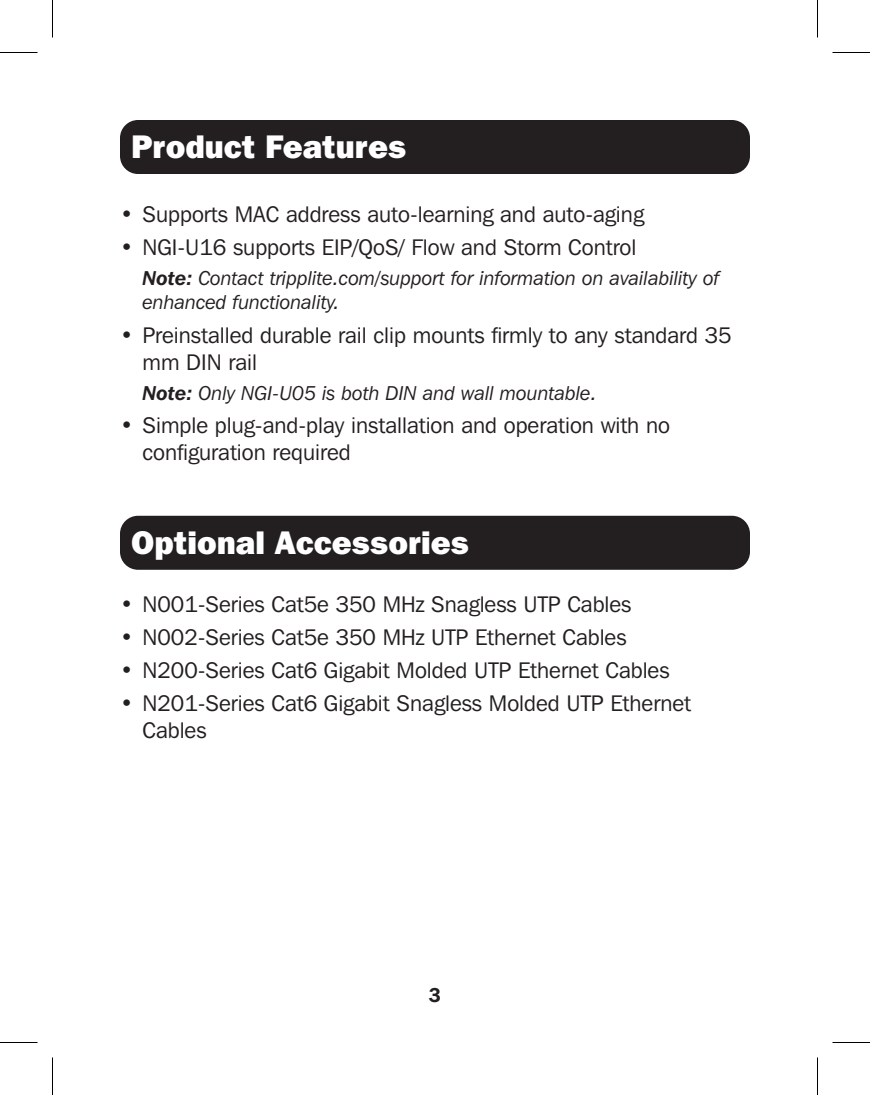
<style>
.page{position:relative;width:870px;height:1095px;background:#fff}
.page>*{position:absolute;margin:0;border:0;box-sizing:border-box;transform-origin:0 0}
.Page_Header_-_Black{font:800 32.5px "Franklin Gothic IT Cby BT";color:#fff}
.t1{font:22.5px/27px "Franklin Gothic IT Cby BT";color:#231f20}
.Bullet_Copy_9pt{font:italic 20px/24px "Franklin Gothic IT Cby BT";color:#231f20}
.t2{font:600 20px "Franklin Gothic IT Cby BT";color:#231f20}
.s1{font-weight:600}
</style>
<div class="page">
<div style="left:120px;top:120px;width:630px;height:54px;background:#231f20;border-radius:18px"></div>
<div style="left:120px;top:516px;width:630px;height:54px;background:#231f20;border-radius:18px"></div>
<hr style="left:0;top:52px;width:38px;height:1px;background:#000">
<hr style="left:832px;top:52px;width:38px;height:1px;background:#000">
<hr style="left:0;top:1042px;width:38px;height:1px;background:#000">
<hr style="left:832px;top:1042px;width:38px;height:1px;background:#000">
<hr style="left:52px;top:0;width:1px;height:38px;background:#000">
<hr style="left:52px;top:1058px;width:1px;height:37px;background:#000">
<hr style="left:817px;top:0;width:1px;height:38px;background:#000">
<hr style="left:817px;top:1058px;width:1px;height:37px;background:#000">
<p class="Page_Header_-_Black" style="left:131px;top:126px;width:277px">Product Features</p>
<p class="t1" style="left:120px;top:200px;width:526px">• Supports MAC address auto-learning and auto-aging</p>
<p class="t1" style="left:120px;top:233px;width:518px">• NGI-U16 supports EIP/QoS/ Flow and Storm Control</p>
<p class="Bullet_Copy_9pt" style="left:142px;top:266px;width:578px"><span class="s1">Note:</span> Contact tripplite.com/support for information on availability of enhanced functionality.</p>
<p class="t1" style="left:142px;top:321px;width:591px;text-indent:-22px">• Preinstalled durable rail clip mounts firmly to any standard 35 mm DIN rail</p>
<p class="Bullet_Copy_9pt" style="left:142px;top:381px;width:456px"><span class="s1">Note:</span> Only NGI-U05 is both DIN and wall mountable.</p>
<p class="t1" style="left:142px;top:411px;width:529px;text-indent:-22px">• Simple plug-and-play installation and operation with no configuration required</p>
<p class="Page_Header_-_Black" style="left:131px;top:522px;width:339px">Optional Accessories</p>
<p class="t1" style="left:120px;top:590px;width:513px">• N001-Series Cat5e 350 MHz Snagless UTP Cables</p>
<p class="t1" style="left:120px;top:623px;width:508px">• N002-Series Cat5e 350 MHz UTP Ethernet Cables</p>
<p class="t1" style="left:120px;top:656px;width:551px">• N200-Series Cat6 Gigabit Molded UTP Ethernet Cables</p>
<p class="t1" style="left:142px;top:690px;width:550px;text-indent:-22px">• N201-Series Cat6 Gigabit Snagless Molded UTP Ethernet<br>Cables</p>
<p class="t2" style="left:429px;top:982px;width:14px">3</p>
</div>
